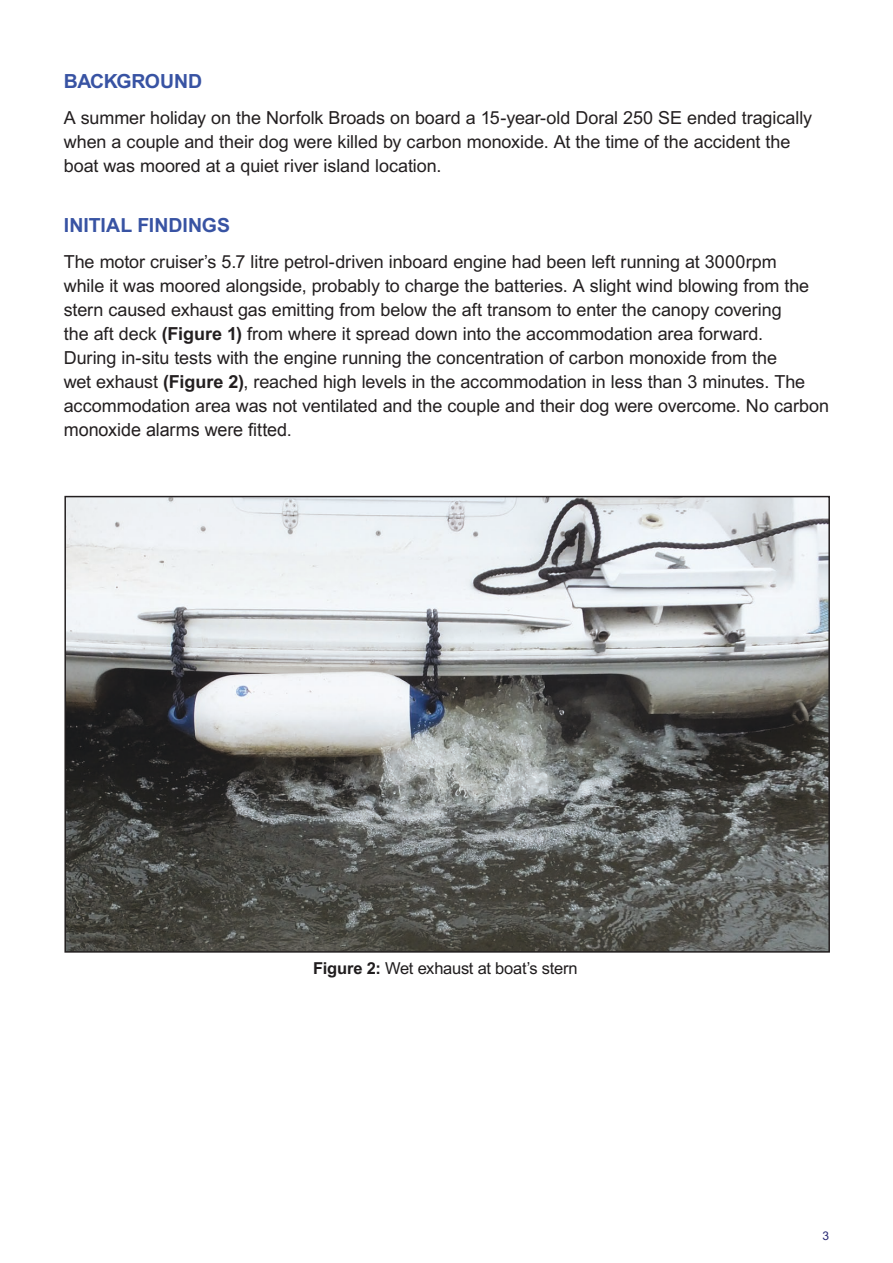
<style>
.page{position:relative;width:893px;height:1263px;background:#fff}
.page>*{position:absolute;margin:0;border:0;box-sizing:border-box;transform-origin:0 0}
._2_0_Main_header{font:700 19.5px "Arial";letter-spacing:-.005em;color:#3853a3}
._3_0_Main_Body_Text{font:18px/24px "Arial MT2";letter-spacing:-.005em;color:#231f20}
.Figure_text{font:16.5px "Arial MT2";letter-spacing:-.02em;color:#201d1e}
._8_0_Page_numbers{font:12px "Arial MT2";color:#272873}
.s1{font-family:"Arial";font-weight:700}
.s2{font-family:"Arial"}
</style>
<div class="page">
<img style="left:67px;top:499px;width:760px;height:451px">
<div style="left:64px;top:496px;width:766px;height:457px;border:2px solid #231f20"></div>
<p class="_2_0_Main_header" style="left:64px;top:68px;width:140px">BACKGROUND</p>
<p class="_3_0_Main_Body_Text" style="left:64px;top:106px;width:750px">A summer holiday on the Norfolk Broads on board a 15-year-old Doral 250 SE ended tragically when a couple and their dog were killed by carbon monoxide. At the time of the accident the boat was moored at a quiet river island location.</p>
<p class="_2_0_Main_header" style="left:64px;top:212px;width:168px">INITIAL FINDINGS</p>
<p class="_3_0_Main_Body_Text" style="left:64px;top:250px;width:767px">The motor cruiser’s 5.7 litre petrol-driven inboard engine had been left running at 3000rpm<br>while it was moored alongside, probably to charge the batteries. A slight wind blowing from the stern caused exhaust gas emitting from below the aft transom to enter the canopy covering<br>the aft deck <span class="s1">(Figure 1)</span> from where it spread down into the accommodation area forward.<br>During in-situ tests with the engine running the concentration of carbon monoxide from the<br>wet exhaust <span class="s1">(Figure 2)</span>, reached high levels in the accommodation in less than 3 minutes. The accommodation area was not ventilated and the couple and their dog were overcome. No carbon <span class="s2">monoxide alarms were fitted.</span></p>
<p class="Figure_text" style="left:313px;top:957px;width:266px"><span class="s1">Figure 2:</span> Wet exhaust at boat’s stern</p>
<p class="_8_0_Page_numbers" style="left:822px;top:1228px;width:8px">3</p>
</div>
